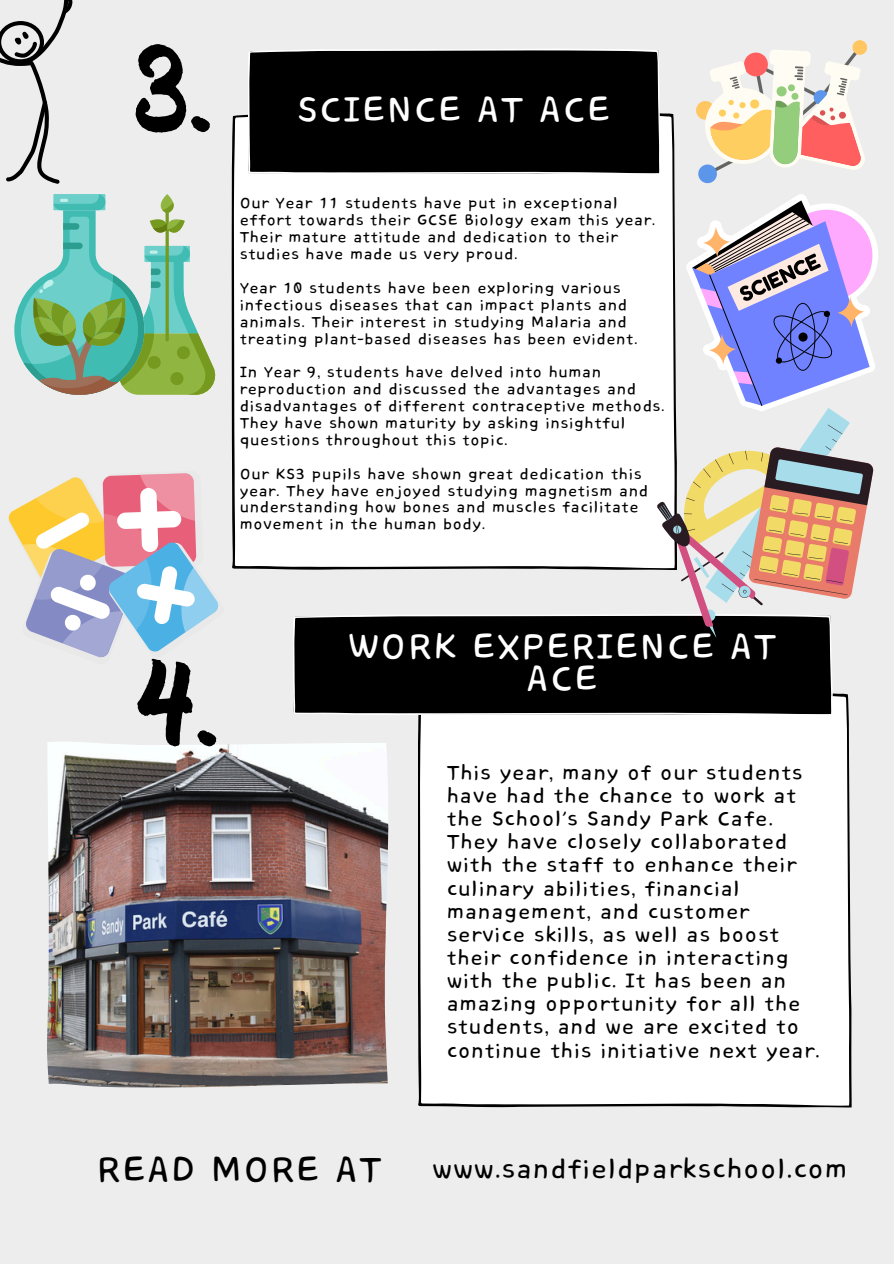
<style>
.page{position:relative;width:894px;height:1264px;background:#fff}
.page>*{position:absolute;margin:0;border:0;box-sizing:border-box;transform-origin:0 0}
.t1{font:120px "Bosk";color:#000}
.t2{font:45.75px "Core Bandi Face";color:#fff}
.t3{font:45.75px "Core Bandi Face";color:#000}
.t4{font:33.75px "Core Bandi Face";color:#000}
.t5{font:26.25px/23.1px "Core Bandi Face";color:#000}
.t6{font:19.5px/16.8px "Core Bandi Face";color:#000}
</style>
<div class="page">
<div style="left:0;top:0;width:893px;height:1263px;background:#ededed"></div>
<div style="left:232px;top:113px;width:443px;height:457px;background:#fff"></div>
<div style="left:248px;top:49px;width:412px;height:125px;background:#000"></div>
<svg style="left:0;top:0;width:72px;height:184px"></svg>
<div style="left:418px;top:692px;width:433px;height:415px;background:#fff"></div>
<img style="left:47px;top:742px;width:341px;height:346px">
<div style="left:293px;top:614px;width:539px;height:101px;background:#000"></div>
<svg style="left:8px;top:473px;width:211px;height:185px"></svg>
<svg style="left:696px;top:40px;width:170px;height:143px"></svg>
<svg style="left:14px;top:194px;width:202px;height:201px"></svg>
<svg style="left:656px;top:194px;width:221px;height:443px"></svg>
<p class="t1" style="left:133px;top:42px;width:81px">3.</p>
<p class="t2" style="left:297px;top:85px;width:316px">SCIENCE AT ACE</p>
<h1 class="t6" style="left:240px;top:196px;width:417px">Our Year 11 students have put in exceptional effort towards their GCSE Biology exam this year.<br>Their mature attitude and dedication to their studies have made us very proud.</h1>
<p class="t6" style="left:240px;top:280px;width:399px">Year 10 students have been exploring various infectious diseases that can impact plants and animals. Their interest in studying Malaria and treating plant-based diseases has been evident.</p>
<h2 class="t6" style="left:240px;top:364px;width:426px">In Year 9, students have delved into human reproduction and discussed the advantages and disadvantages of different contraceptive methods.<br>They have shown maturity by asking insightful questions throughout this topic.</h2>
<p class="t6" style="left:240px;top:466px;width:410px">Our KS3 pupils have shown great dedication this year. They have enjoyed studying magnetism and understanding how bones and muscles facilitate movement in the human body.</p>
<p class="t1" style="left:135px;top:656px;width:85px">4.</p>
<p class="t2" style="left:348px;top:623px;width:431px">WORK EXPERIENCE AT</p>
<p class="t2" style="left:526px;top:654px;width:74px">ACE</p>
<p class="t5" style="left:446px;top:762px;width:375px">This year, many of our students have had the chance to work at the School's Sandy Park Cafe.<br>They have closely collaborated with the staff to enhance their culinary abilities, financial management, and customer service skills, as well as boost their confidence in interacting with the public. It has been an amazing opportunity for all the students, and we are excited to continue this initiative next year.</p>
<p class="t3" style="left:97px;top:1145px;width:287px">READ MORE AT</p>
<p class="t4" style="left:432px;top:1150px;width:418px">www.sandfieldparkschool.com</p>
</div>
